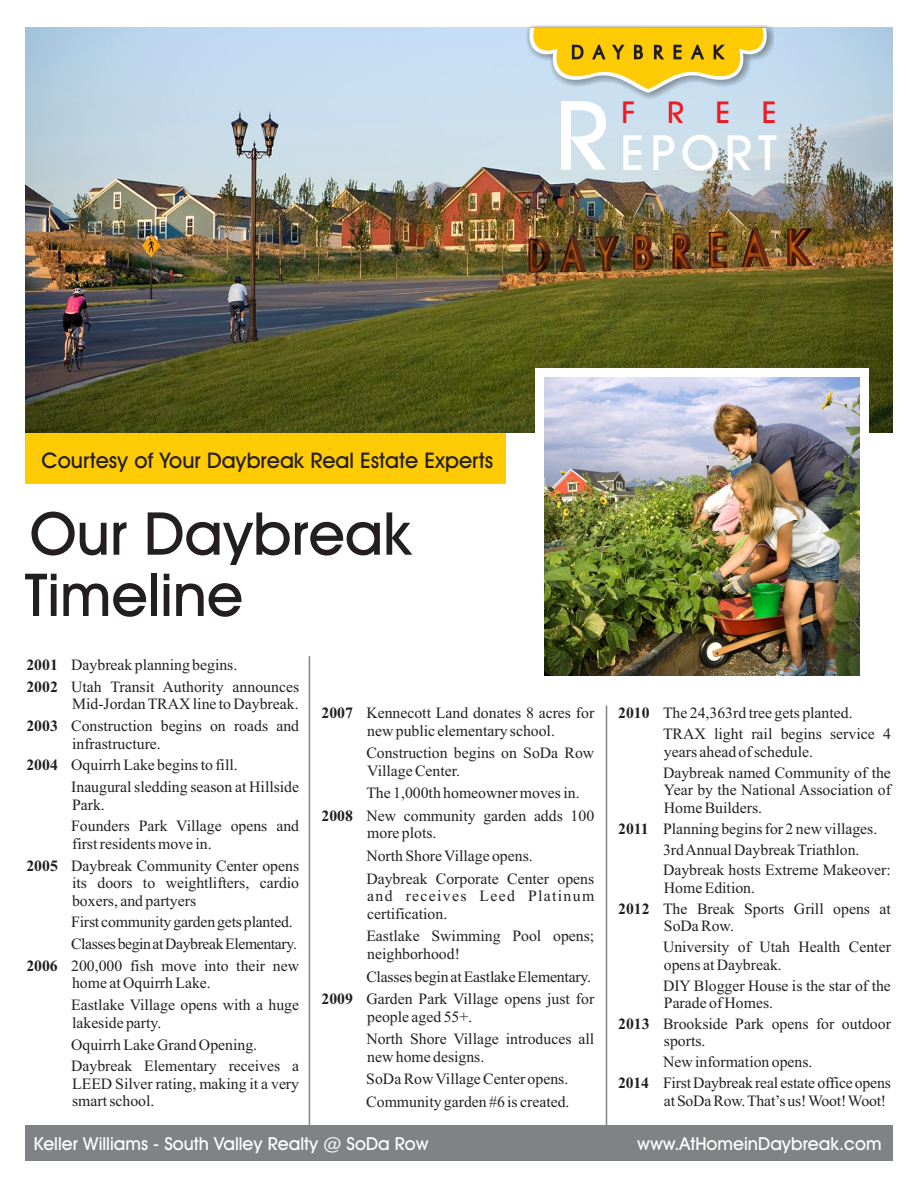
<style>
.page{position:relative;width:918px;height:1188px;background:#fff}
.page>*{position:absolute;margin:0;border:0;box-sizing:border-box;transform-origin:0 0}
.t1{font:500 59.4px "Avant Garde IT Cby BT";color:#231f20}
.t2{font:500 48.75px "Avant Garde IT Cby BT";letter-spacing:.115em;color:#fff}
.t3{font:500 30.3px "Avant Garde IT Cby BT";color:#ed1c24}
.t4{font:500 21.6px "Avant Garde IT Cby BT";color:#231f20}
.t5{font:500 18px "Avant Garde IT Cby BT";color:#fff}
.t6{font:15.75px/21px "Times New Roman";color:#231f20}
.t7{font:15.75px/17.4px "Times New Roman";letter-spacing:.085em;color:#231f20}
.t8{font:15.75px "Times New Roman";letter-spacing:-.025em;color:#231f20}
.s1{font-size:96.6px}
.s2{font-weight:700}
</style>
<div class="page">
<div style="left:25px;top:423px;width:481px;height:61px;background:#ffcb04"></div>
<img style="left:26px;top:28px;width:866px;height:404px">
<div style="left:535px;top:368px;width:333px;height:248px;background:#fff"></div>
<hr style="left:309px;top:656px;width:1px;height:473px;background:#808285">
<hr style="left:606px;top:706px;width:1px;height:424px;background:#808285">
<div style="left:526px;top:25px;width:247px;height:75px;background:#231f20;opacity:.49"></div>
<svg style="left:526px;top:28px;width:244px;height:65px;background:#dfc85b"></svg>
<div style="left:25px;top:1125px;width:867px;height:36px;background:#808285"></div>
<img style="left:545px;top:378px;width:315px;height:297px">
<h2 class="t2" style="left:555px;top:133px;width:223px"><span class="s1">R</span>EPORT</h2>
<h3 class="t3" style="left:622px;top:100px;width:157px">FREE</h3>
<h3 class="t4" style="left:41px;top:451px;width:453px">Courtesy of Your Daybreak Real Estate Experts</h3>
<h1 class="t1" style="left:30px;top:510px;width:383px">Our Daybreak</h1>
<h1 class="t1" style="left:25px;top:571px;width:220px">Timeline</h1>
<p class="t6" style="left:26px;top:656px;width:274px;line-height:21.8px"><span class="s2">2001</span> Daybreak planning begins.<br><span class="s2">2002</span> Utah Transit Authority announces</p>
<p class="t6" style="left:26px;top:695px;width:274px;line-height:21.8px;text-align:right">Mid-Jordan TRAX line to Daybreak.<br><span class="s2">2003</span> Construction begins on roads and</p>
<p class="t6" style="left:72px;top:734px;width:90px">infrastructure.</p>
<p class="t6" style="left:26px;top:756px;width:213px"><span class="s2">2004</span> Oquirrh Lake begins to fill.</p>
<p class="t6" style="left:71px;top:778px;width:229px">Inaugural sledding season at Hillside</p>
<p class="t6" style="left:71px;top:795px;width:229px;line-height:21.8px">Park.<br>Founders Park Village opens and</p>
<p class="t6" style="left:26px;top:834px;width:274px;line-height:21.8px;text-indent:46px">first residents move in.<br><span class="s2">2005</span> Daybreak Community Center opens</p>
<p class="t6" style="left:72px;top:876px;width:229px;line-height:17.4px">its doors to weightlifters, cardio boxers, and partyers</p>
<p class="t6" style="left:71px;top:913px;width:223px">First communitygardengets planted.</p>
<p class="t8" style="left:71px;top:938px;width:227px">ClassesbeginatDaybreakElementary.</p>
<p class="t6" style="left:26px;top:957px;width:274px"><span class="s2">2006</span> 200,000 fish move into their new</p>
<p class="t6" style="left:71px;top:974px;width:229px;line-height:21.8px">home at Oquirrh Lake.<br>Eastlake Village opens with a huge</p>
<p class="t6" style="left:71px;top:1013px;width:229px;line-height:21.8px">lakeside party.<br>Oquirrh Lake Grand Opening.<br>Daybreak Elementary receives a</p>
<p class="t6" style="left:72px;top:1076px;width:229px;line-height:17.4px">LEED Silver rating, making it a very smart school.</p>
<p class="t6" style="left:322px;top:706px;width:274px;line-height:17.4px;text-align:center"><span class="s2">2007</span> Kennecott Land donates 8 acres for new public elementary school.</p>
<p class="t6" style="left:366px;top:746px;width:229px;line-height:17.4px">Construction begins on SoDa Row<br>Village Center.</p>
<p class="t6" style="left:322px;top:783px;width:274px;line-height:22.6px;text-indent:45px">The 1,000th homeowner moves in.<br><span class="s2">2008</span> New community garden adds 100</p>
<p class="t6" style="left:366px;top:823px;width:229px;line-height:22.6px">more plots.<br>North Shore Village opens.<br>Daybreak Corporate Center opens</p>
<p class="t7" style="left:367px;top:889px;width:229px">and receives Leed Platinum certification.</p>
<p class="t6" style="left:366px;top:929px;width:229px;line-height:17.4px">Eastlake Swimming Pool opens; neighborhood!</p>
<p class="t6" style="left:322px;top:966px;width:274px;line-height:22.6px;text-align:right">Classes beginatEastlakeElementary.<br><span class="s2">2009</span> Garden Park Village opens just for</p>
<p class="t6" style="left:366px;top:1007px;width:229px;line-height:22.6px">people aged 55+.<br>North Shore Village introduces all</p>
<p class="t6" style="left:366px;top:1047px;width:205px;line-height:22.6px">new home designs.<br>SoDa Row Village Center opens.<br>Community garden #6 is created.</p>
<p class="t6" style="left:663px;top:704px;width:229px;text-indent:-45px"><span class="s2">2010</span> The 24,363rd tree gets planted.<br>TRAX light rail begins service 4</p>
<p class="t6" style="left:663px;top:743px;width:229px">years ahead of schedule.<br>Daybreak named Community of the</p>
<p class="t6" style="left:664px;top:783px;width:229px;line-height:17.4px">Year by the National Association of<br>Home Builders.</p>
<p class="t6" style="left:663px;top:819px;width:229px;text-indent:-45px"><span class="s2">2011</span> Planning begins for 2 new villages.<br>3rd Annual Daybreak Triathlon.<br>Daybreak hosts Extreme Makeover:</p>
<p class="t6" style="left:618px;top:879px;width:274px;text-indent:46px">Home Edition.<br><span class="s2">2012</span> The Break Sports Grill opens at</p>
<p class="t6" style="left:663px;top:917px;width:229px">SoDa Row.<br>University of Utah Health Center</p>
<p class="t6" style="left:663px;top:955px;width:229px">opens at Daybreak.<br>DIY Blogger House is the star of the</p>
<p class="t6" style="left:618px;top:994px;width:274px;text-indent:46px">Parade of Homes.<br><span class="s2">2013</span> Brookside Park opens for outdoor</p>
<p class="t6" style="left:664px;top:1032px;width:43px">sports.</p>
<p class="t6" style="left:663px;top:1053px;width:151px">New information opens.</p>
<p class="t6" style="left:618px;top:1074px;width:274px"><span class="s2">2014</span> FirstDaybreak real estate office opens</p>
<p class="t6" style="left:664px;top:1091px;width:224px">atSoDaRow.That’s us!Woot!Woot!</p>
<p class="t5" style="left:34px;top:1136px;width:396px">Keller Williams - South Valley Realty @ SoDa Row</p>
<p class="t5" style="left:637px;top:1136px;width:246px">www.AtHomeinDaybreak.com</p>
</div>
